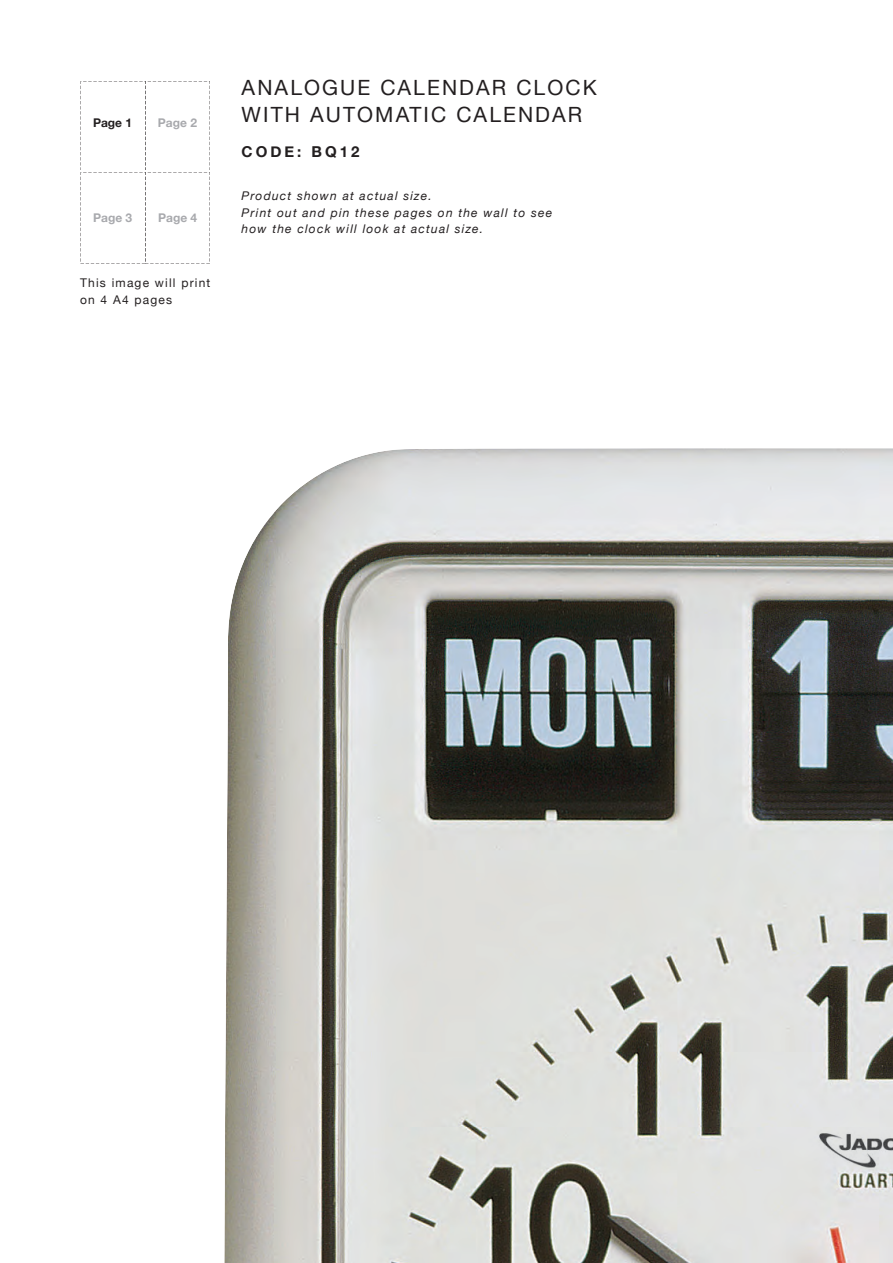
<style>
.page{position:relative;width:893px;height:1263px;background:#fff}
.page>*{position:absolute;margin:0;border:0;box-sizing:border-box;transform-origin:0 0}
.t1{font:21px/27px "Helvetica Neue";letter-spacing:.1em;color:#231f20}
.t2{font:700 15px "Helvetica Neue";letter-spacing:.2em;color:#231f20}
.t3{font:italic 12px/16.5px "Helvetica Neue";letter-spacing:.1em;color:#231f20}
.t4{font:12px/16.5px "Helvetica Neue";letter-spacing:.1em;color:#231f20}
.t5{font:700 12px "Helvetica Neue";color:#a8a9ad}
.t6{font:700 12px "Helvetica Neue";color:#231f20}
</style>
<div class="page">
<img style="left:276px;top:448px;width:617px;height:679px">
<img style="left:224px;top:510px;width:52px;height:753px">
<img style="left:274px;top:1127px;width:619px;height:136px">
<svg style="left:80px;top:81px;width:130px;height:183px"></svg>
<p class="t6" style="left:93px;top:115px;width:41px">Page 1</p>
<p class="t5" style="left:158px;top:115px;width:41px">Page 2</p>
<p class="t5" style="left:93px;top:210px;width:41px">Page 3</p>
<p class="t5" style="left:158px;top:210px;width:41px">Page 4</p>
<p class="t4" style="left:80px;top:275px;width:132px">This image will print on 4 A4 pages</p>
<h1 class="t1" style="left:242px;top:74px;width:357px">ANALOGUE CALENDAR CLOCK<br>WITH AUTOMATIC CALENDAR</h1>
<p class="t2" style="left:242px;top:142px;width:119px">CODE: BQ12</p>
<p class="t3" style="left:242px;top:188px;width:312px">Product shown at actual size.<br>Print out and pin these pages on the wall to see how the clock will look at actual size.</p>
</div>
